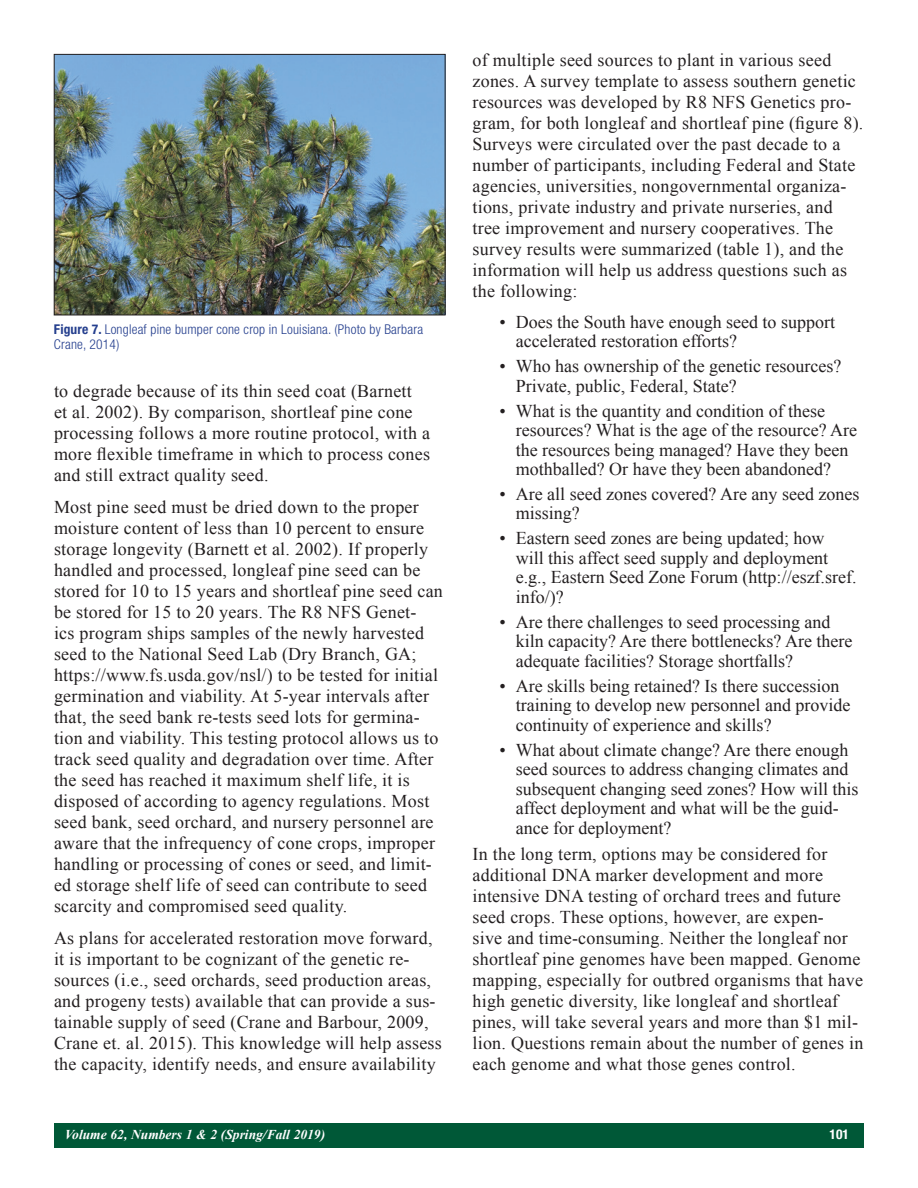
<style>
.page{position:relative;width:918px;height:1188px;background:#fff}
.page>*{position:absolute;margin:0;border:0;box-sizing:border-box;transform-origin:0 0}
.body_bullet_text_xtr{font:18px/21px "Times New Roman";letter-spacing:.015em;color:#231f20}
.Captions{font:300 condensed 13.5px/15px "Helvetica Neue LT Std";letter-spacing:.015em;color:#253f8e}
.t1{font:italic 700 13.5px "Times New Roman";color:#fff}
.t2{font:700 condensed 13.5px "Helvetica Neue LT Std";color:#fff}
.s1{font-weight:700}
</style>
<div class="page">
<div style="left:54px;top:1123px;width:810px;height:25px;background:#005837"></div>
<img style="left:56px;top:56px;width:388px;height:257px">
<div style="left:54px;top:54px;width:392px;height:261px;border:1px solid #231f20"></div>
<p class="Captions" style="left:54px;top:321px;width:371px"><span class="s1">Figure 7.</span> Longleaf pine bumper cone crop in Louisiana. (Photo by Barbara<br>Crane, 2014)</p>
<p class="body_bullet_text_xtr" style="left:54px;top:380px;width:378px">to degrade because of its thin seed coat (Barnett<br>et al. 2002). By comparison, shortleaf pine cone processing follows a more routine protocol, with a more flexible timeframe in which to process cones and still extract quality seed.</p>
<p class="body_bullet_text_xtr" style="left:54px;top:496px;width:390px">Most pine seed must be dried down to the proper moisture content of less than 10 percent to ensure storage longevity (Barnett et al. 2002). If properly handled and processed, longleaf pine seed can be stored for 10 to 15 years and shortleaf pine seed can be stored for 15 to 20 years. The R8 NFS Genet-<br>ics program ships samples of the newly harvested seed to the National Seed Lab (Dry Branch, GA; https://www.fs.usda.gov/nsl/) to be tested for initial germination and viability. At 5-year intervals after that, the seed bank re-tests seed lots for germina&shy;tion and viability. This testing protocol allows us to track seed quality and degradation over time. After the seed has reached it maximum shelf life, it is disposed of according to agency regulations. Most seed bank, seed orchard, and nursery personnel are aware that the infrequency of cone crops, improper handling or processing of cones or seed, and limit&shy;ed storage shelf life of seed can contribute to seed scarcity and compromised seed quality.</p>
<p class="body_bullet_text_xtr" style="left:54px;top:927px;width:389px">As plans for accelerated restoration move forward, it is important to be cognizant of the genetic re&shy;sources (i.e., seed orchards, seed production areas, and progeny tests) available that can provide a sus&shy;tainable supply of seed (Crane and Barbour, 2009, Crane et. al. 2015). This knowledge will help assess the capacity, identify needs, and ensure availability</p>
<p class="body_bullet_text_xtr" style="left:472px;top:50px;width:392px">of multiple seed sources to plant in various seed zones. A survey template to assess southern genetic resources was developed by R8 NFS Genetics pro&shy;gram, for both longleaf and shortleaf pine (figure 8).<br>Surveys were circulated over the past decade to a number of participants, including Federal and State agencies, universities, nongovernmental organiza&shy;tions, private industry and private nurseries, and tree improvement and nursery cooperatives. The survey results were summarized (table 1), and the information will help us address questions such as the following:</p>
<p class="body_bullet_text_xtr" style="left:516px;top:312px;width:321px;line-height:19.5px;text-indent:-16px">• Does the South have enough seed to support accelerated restoration efforts?</p>
<p class="body_bullet_text_xtr" style="left:516px;top:356px;width:327px;line-height:19.5px;text-indent:-16px">• Who has ownership of the genetic resources?<br>Private, public, Federal, State?</p>
<p class="body_bullet_text_xtr" style="left:516px;top:401px;width:343px;line-height:19.5px;text-indent:-16px">• What is the quantity and condition of these resources? What is the age of the resource? Are the resources being managed? Have they been mothballed? Or have they been abandoned?</p>
<p class="body_bullet_text_xtr" style="left:516px;top:484px;width:345px;line-height:19.5px;text-indent:-16px">• Are all seed zones covered? Are any seed zones missing?</p>
<p class="body_bullet_text_xtr" style="left:516px;top:528px;width:342px;line-height:19.5px;text-indent:-16px">• Eastern seed zones are being updated; how will this affect seed supply and deployment e.g., Eastern Seed Zone Forum (http://eszf.sref. info/)?</p>
<p class="body_bullet_text_xtr" style="left:516px;top:612px;width:338px;line-height:19.5px;text-indent:-16px">• Are there challenges to seed processing and kiln capacity? Are there bottlenecks? Are there adequate facilities? Storage shortfalls?</p>
<p class="body_bullet_text_xtr" style="left:516px;top:676px;width:336px;line-height:19.5px;text-indent:-16px">• Are skills being retained? Is there succession training to develop new personnel and provide continuity of experience and skills?</p>
<p class="body_bullet_text_xtr" style="left:516px;top:740px;width:344px;line-height:19.5px;text-indent:-16px">• What about climate change? Are there enough seed sources to address changing climates and subsequent changing seed zones? How will this affect deployment and what will be the guid&shy;ance for deployment?</p>
<p class="body_bullet_text_xtr" style="left:472px;top:843px;width:392px">In the long term, options may be considered for additional DNA marker development and more intensive DNA testing of orchard trees and future seed crops. These options, however, are expen-<br>sive and time-consuming. Neither the longleaf nor shortleaf pine genomes have been mapped. Genome mapping, especially for outbred organisms that have high genetic diversity, like longleaf and shortleaf pines, will take several years and more than $1 mil&shy;lion. Questions remain about the number of genes in each genome and what those genes control.</p>
<p class="t1" style="left:65px;top:1125px;width:262px">Volume 62, Numbers 1 &amp; 2 (Spring/Fall 2019)</p>
<p class="t2" style="left:830px;top:1126px;width:21px">101</p>
</div>
